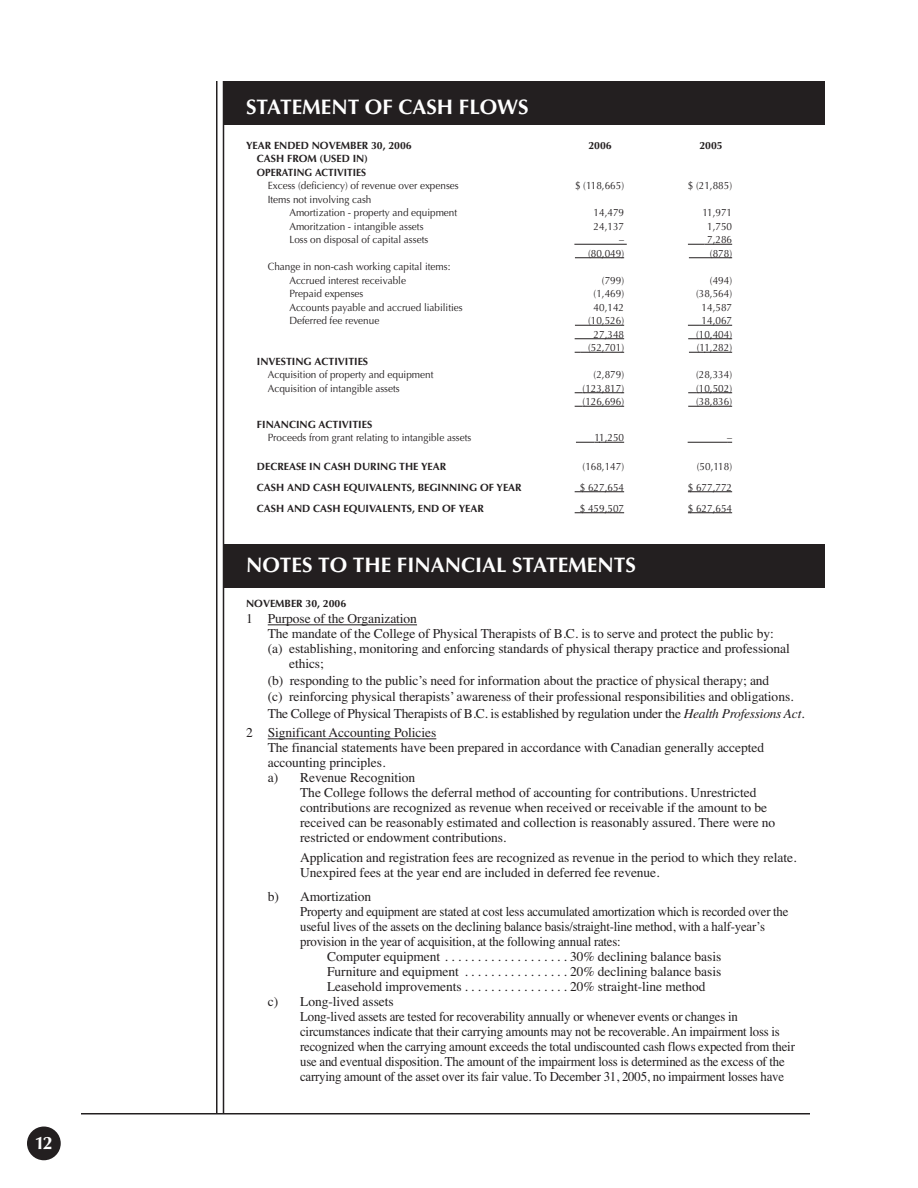
<style>
.page{position:relative;width:918px;height:1188px;background:#fff}
.page>*{position:absolute;margin:0;border:0;box-sizing:border-box;transform-origin:0 0}
.t1{font:700 21px "Optima";color:#fff}
.t2{font:700 18px "Optima";color:#fff}
.t3{font:13.5px/15px "Times";letter-spacing:-.005em;color:#231f20}
.t4{font:13.5px "Times";letter-spacing:-.005em;color:#231f20;scale:.95 1}
.t5{font:10.5px/13.5px "Optima";color:#231f20;scale:.95 1}
.t6{font:700 10.5px/13.5px "Optima";color:#231f20}
.s1{font-style:italic}
</style>
<div class="page">
<div style="left:27px;top:1127px;width:34px;height:33px;background:#231f20;border-radius:50%"></div>
<hr style="left:81px;top:1113px;width:729px;height:1px;background:#231f20">
<hr style="left:216px;top:81px;width:2px;height:1033px;background:#231f20">
<hr style="left:223px;top:81px;width:1px;height:1033px;background:#231f20">
<div style="left:224px;top:81px;width:601px;height:44px;background:#231f20"></div>
<div style="left:224px;top:544px;width:601px;height:43px;background:#231f20"></div>
<hr style="left:574px;top:244px;width:53px;height:1px;background:#231f20">
<svg style="left:688px;top:244px;width:44px;height:1px"></svg>
<hr style="left:575px;top:257px;width:49px;height:1px;background:#231f20">
<hr style="left:689px;top:257px;width:43px;height:1px;background:#231f20">
<hr style="left:575px;top:325px;width:49px;height:1px;background:#231f20">
<hr style="left:699px;top:325px;width:33px;height:1px;background:#231f20">
<svg style="left:575px;top:338px;width:16px;height:1px"></svg>
<hr style="left:591px;top:338px;width:33px;height:1px;background:#231f20">
<hr style="left:688px;top:338px;width:44px;height:1px;background:#231f20">
<hr style="left:580px;top:352px;width:44px;height:1px;background:#231f20">
<svg style="left:689px;top:352px;width:43px;height:1px"></svg>
<hr style="left:583px;top:392px;width:41px;height:1px;background:#231f20">
<hr style="left:696px;top:392px;width:36px;height:1px;background:#231f20">
<hr style="left:583px;top:406px;width:41px;height:1px;background:#231f20">
<hr style="left:688px;top:406px;width:44px;height:1px;background:#231f20">
<svg style="left:576px;top:442px;width:48px;height:1px"></svg>
<hr style="left:688px;top:442px;width:39px;height:1px;background:#231f20">
<hr style="left:575px;top:491px;width:49px;height:1px;background:#231f20">
<hr style="left:688px;top:491px;width:44px;height:1px;background:#231f20">
<hr style="left:575px;top:512px;width:49px;height:1px;background:#231f20">
<hr style="left:688px;top:512px;width:44px;height:1px;background:#231f20">
<hr style="left:268px;top:624px;width:94px;height:1px;background:#231f20">
<hr style="left:361px;top:624px;width:56px;height:1px;background:#231f20">
<hr style="left:268px;top:738px;width:61px;height:1px;background:#231f20">
<hr style="left:329px;top:738px;width:107px;height:1px;background:#231f20">
<h2 class="t2" style="left:35px;top:1136px;width:20px">12</h2>
<h1 class="t1" style="left:246px;top:98px;width:284px">STATEMENT OF CASH FLOWS</h1>
<p class="t6" style="left:246px;top:139px;width:167px">YEAR ENDED NOVEMBER 30, 2006</p>
<p class="t6" style="left:588px;top:139px;width:25px">2006</p>
<p class="t6" style="left:699px;top:139px;width:25px">2005</p>
<p class="t6" style="left:257px;top:153px;width:112px">CASH FROM (USED IN)<br>OPERATING ACTIVITIES</p>
<p class="t5" style="left:268px;top:180px;width:203px">Excess (deficiency) of revenue over expenses</p>
<p class="t5" style="left:575px;top:180px;width:53px">$ (118,665)</p>
<p class="t5" style="left:688px;top:180px;width:48px">$ (21,885)</p>
<p class="t5" style="left:289px;top:193px;width:178px;text-indent:-22px">Items not involving cash<br>Amortization - property and equipment</p>
<p class="t5" style="left:594px;top:207px;width:34px">14,479</p>
<p class="t5" style="left:702px;top:207px;width:33px">11,971</p>
<p class="t5" style="left:289px;top:220px;width:143px">Amoritzation - intangible assets</p>
<p class="t5" style="left:594px;top:220px;width:34px">24,137</p>
<p class="t5" style="left:707px;top:220px;width:28px">1,750</p>
<p class="t5" style="left:289px;top:234px;width:148px">Loss on disposal of capital assets</p>
<p class="t5" style="left:619px;top:234px;width:7px">–</p>
<p class="t5" style="left:707px;top:234px;width:28px">7,286</p>
<p class="t5" style="left:588px;top:247px;width:39px">(80,049)</p>
<p class="t5" style="left:710px;top:247px;width:25px">(878)</p>
<p class="t5" style="left:289px;top:261px;width:171px;text-indent:-22px">Change in non-cash working capital items:<br>Accrued interest receivable</p>
<p class="t5" style="left:602px;top:274px;width:25px">(799)</p>
<p class="t5" style="left:710px;top:274px;width:25px">(494)</p>
<p class="t5" style="left:289px;top:288px;width:80px">Prepaid expenses</p>
<p class="t5" style="left:594px;top:288px;width:34px">(1,469)</p>
<p class="t5" style="left:696px;top:288px;width:39px">(38,564)</p>
<p class="t5" style="left:289px;top:301px;width:184px">Accounts payable and accrued liabilities</p>
<p class="t5" style="left:594px;top:301px;width:34px">40,142</p>
<p class="t5" style="left:702px;top:301px;width:34px">14,587</p>
<p class="t5" style="left:289px;top:315px;width:96px">Deferred fee revenue</p>
<p class="t5" style="left:588px;top:315px;width:39px">(10,526)</p>
<p class="t5" style="left:702px;top:315px;width:34px">14,067</p>
<p class="t5" style="left:594px;top:328px;width:34px">27,348</p>
<p class="t5" style="left:696px;top:328px;width:39px">(10,404)</p>
<p class="t5" style="left:588px;top:342px;width:39px">(52,701)</p>
<p class="t5" style="left:697px;top:342px;width:39px">(11,282)</p>
<p class="t6" style="left:257px;top:355px;width:113px">INVESTING ACTIVITIES</p>
<p class="t5" style="left:268px;top:369px;width:176px">Acquisition of property and equipment</p>
<p class="t5" style="left:594px;top:369px;width:34px">(2,879)</p>
<p class="t5" style="left:696px;top:369px;width:39px">(28,334)</p>
<p class="t5" style="left:268px;top:382px;width:141px">Acquisition of intangible assets</p>
<p class="t5" style="left:583px;top:382px;width:45px">(123,817)</p>
<p class="t5" style="left:696px;top:382px;width:39px">(10,502)</p>
<p class="t5" style="left:583px;top:396px;width:45px">(126,696)</p>
<p class="t5" style="left:696px;top:396px;width:39px">(38,836)</p>
<p class="t6" style="left:257px;top:418px;width:117px">FINANCING ACTIVITIES</p>
<p class="t5" style="left:268px;top:432px;width:216px">Proceeds from grant relating to intangible assets</p>
<p class="t5" style="left:594px;top:432px;width:33px">11,250</p>
<p class="t5" style="left:727px;top:432px;width:7px">–</p>
<p class="t6" style="left:257px;top:460px;width:191px">DECREASE IN CASH DURING THE YEAR</p>
<p class="t5" style="left:583px;top:460px;width:45px">(168,147)</p>
<p class="t5" style="left:697px;top:460px;width:39px">(50,118)</p>
<p class="t6" style="left:257px;top:481px;width:266px">CASH AND CASH EQUIVALENTS, BEGINNING OF YEAR</p>
<p class="t5" style="left:580px;top:481px;width:48px">$ 627,654</p>
<p class="t5" style="left:688px;top:481px;width:48px">$ 677,772</p>
<p class="t6" style="left:257px;top:502px;width:228px">CASH AND CASH EQUIVALENTS, END OF YEAR</p>
<p class="t5" style="left:580px;top:502px;width:48px">$ 459,507</p>
<p class="t5" style="left:688px;top:502px;width:48px">$ 627,654</p>
<h1 class="t1" style="left:246px;top:556px;width:391px">NOTES TO THE FINANCIAL STATEMENTS</h1>
<p class="t6" style="left:246px;top:598px;width:102px">NOVEMBER 30, 2006</p>
<p class="t3" style="left:246px;top:613px;width:172px">1 Purpose of the Organization</p>
<p class="t3" style="left:268px;top:628px;width:508px">The mandate of the College of Physical Therapists of B.C. is to serve and protect the public by:</p>
<p class="t3" style="left:268px;top:643px;width:524px">(a) establishing, monitoring and enforcing standards of physical therapy practice and professional</p>
<p class="t3" style="left:289px;top:658px;width:36px">ethics;</p>
<p class="t3" style="left:268px;top:673px;width:538px;line-height:16.5px">(b) responding to the public’s need for information about the practice of physical therapy; and<br>(c) reinforcing physical therapists’ awareness of their professional responsibilities and obligations.<br>The College of Physical Therapists of B.C. is established by regulation under the <span class="s1">Health Professions Act</span>.</p>
<p class="t3" style="left:268px;top:727px;width:498px;text-indent:-22px">2 Significant Accounting Policies<br>The financial statements have been prepared in accordance with Canadian generally accepted accounting principles.<br>a) Revenue Recognition</p>
<p class="t3" style="left:300px;top:787px;width:477px">The College follows the deferral method of accounting for contributions. Unrestricted contributions are recognized as revenue when received or receivable if the amount to be received can be reasonably estimated and collection is reasonably assured. There were no restricted or endowment contributions.</p>
<p class="t3" style="left:300px;top:851px;width:498px">Application and registration fees are recognized as revenue in the period to which they relate.<br>Unexpired fees at the year end are included in deferred fee revenue.</p>
<p class="t3" style="left:268px;top:890px;width:105px">b) Amortization</p>
<p class="t4" style="left:300px;top:907px;width:516px">Property and equipment are stated at cost less accumulated amortization which is recorded over the</p>
<p class="t4" style="left:300px;top:922px;width:491px">useful lives of the assets on the declining balance basis/straight-line method, with a half-year’s</p>
<p class="t4" style="left:300px;top:937px;width:339px">provision in the year of acquisition, at the following annual rates:</p>
<p class="t3" style="left:327px;top:950px;width:396px">Computer equipment . . . . . . . . . . . . . . . . . . . 30% declining balance basis</p>
<p class="t3" style="left:327px;top:965px;width:396px">Furniture and equipment . . . . . . . . . . . . . . . . 20% declining balance basis</p>
<p class="t3" style="left:327px;top:980px;width:380px">Leasehold improvements . . . . . . . . . . . . . . . . 20% straight-line method</p>
<p class="t3" style="left:268px;top:995px;width:127px">c) Long-lived assets</p>
<p class="t4" style="left:300px;top:1012px;width:462px">Long-lived assets are tested for recoverability annually or whenever events or changes in</p>
<p class="t4" style="left:300px;top:1027px;width:506px">circumstances indicate that their carrying amounts may not be recoverable. An impairment loss is</p>
<p class="t4" style="left:300px;top:1042px;width:522px">recognized when the carrying amount exceeds the total undiscounted cash flows expected from their</p>
<p class="t4" style="left:300px;top:1057px;width:512px">use and eventual disposition. The amount of the impairment loss is determined as the excess of the</p>
<p class="t4" style="left:300px;top:1072px;width:511px">carrying amount of the asset over its fair value. To December 31, 2005, no impairment losses have</p>
</div>
